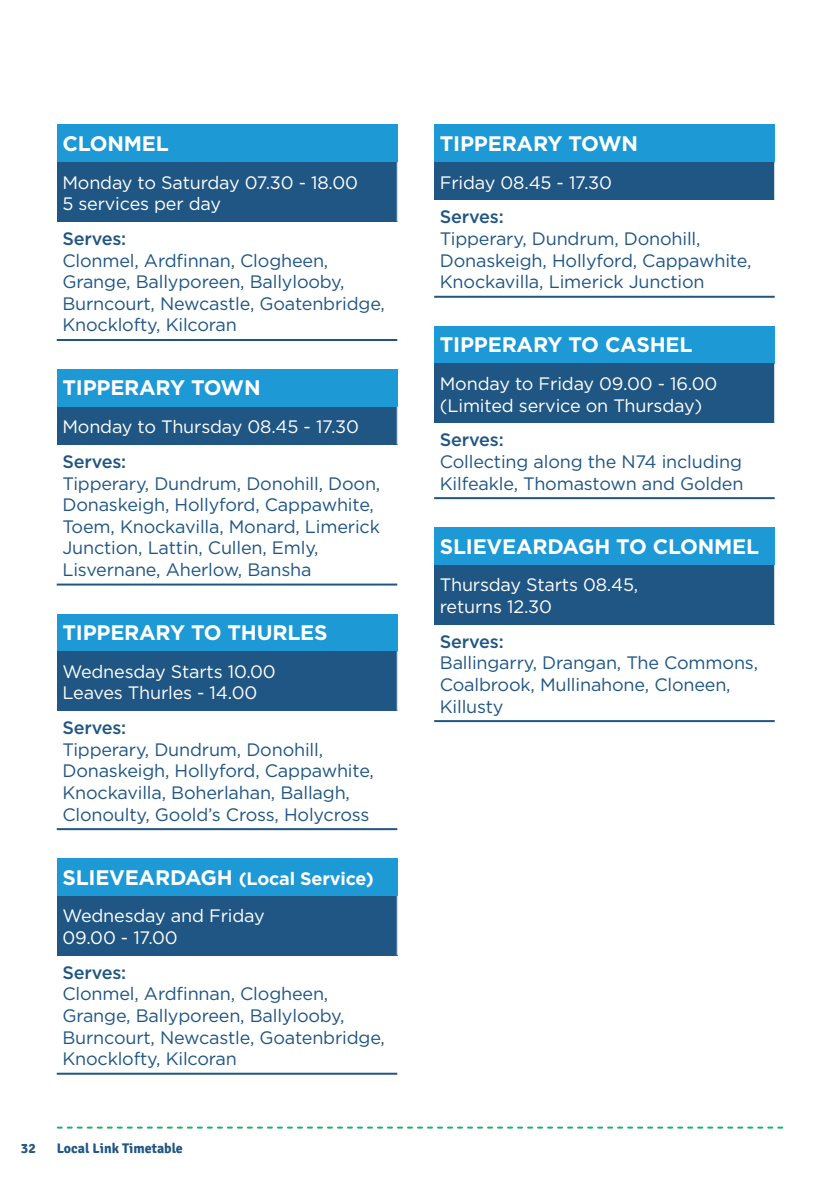
<style>
.page{position:relative;width:840px;height:1191px;background:#fff}
.page>*{position:absolute;margin:0;border:0;box-sizing:border-box;transform-origin:0 0}
.Table_Heading{font:700 21px "Gotham";letter-spacing:-.01em;color:#fff}
.Table_Text{font:18px/21.6px "Gotham";letter-spacing:-.01em;color:#205683}
.Table_Sub_Heading{font:18px/21.6px "Gotham";letter-spacing:-.01em;color:#fff}
.Table_Text-2{font:500 18px "Gotham";letter-spacing:-.01em;color:#205683}
.Table_Heading-2{font:700 18px "Gotham";letter-spacing:-.01em;color:#fff}
.Page_Footer_Left{font:700 14px "Signika";color:#205683}
.Page_Number{font:700 14px "Signika";color:#205683}
.s1{font-size:21px}
</style>
<div class="page">
<div style="left:57px;top:125px;width:340px;height:37px;background:#1d99d6"></div>
<div style="left:57px;top:162px;width:340px;height:59px;background:#205683"></div>
<hr style="left:396px;top:162px;width:1px;height:59px;background:#fff">
<hr style="left:57px;top:339px;width:340px;height:2px;background:#205683">
<div style="left:57px;top:369px;width:340px;height:38px;background:#1d99d6"></div>
<div style="left:57px;top:407px;width:340px;height:37px;background:#205683"></div>
<hr style="left:396px;top:407px;width:1px;height:37px;background:#fff">
<hr style="left:57px;top:583px;width:340px;height:2px;background:#205683">
<div style="left:57px;top:614px;width:340px;height:37px;background:#1d99d6"></div>
<div style="left:57px;top:651px;width:340px;height:59px;background:#205683"></div>
<hr style="left:396px;top:651px;width:1px;height:59px;background:#fff">
<hr style="left:57px;top:828px;width:340px;height:2px;background:#205683">
<div style="left:57px;top:858px;width:340px;height:38px;background:#1d99d6"></div>
<div style="left:57px;top:896px;width:340px;height:59px;background:#205683"></div>
<hr style="left:396px;top:896px;width:1px;height:59px;background:#fff">
<hr style="left:57px;top:1072px;width:340px;height:2px;background:#205683">
<div style="left:434px;top:125px;width:340px;height:37px;background:#1d99d6"></div>
<div style="left:434px;top:162px;width:340px;height:38px;background:#205683"></div>
<hr style="left:773px;top:162px;width:1px;height:38px;background:#fff">
<hr style="left:434px;top:296px;width:340px;height:2px;background:#205683">
<div style="left:434px;top:326px;width:340px;height:37px;background:#1d99d6"></div>
<div style="left:434px;top:363px;width:340px;height:60px;background:#205683"></div>
<hr style="left:773px;top:363px;width:1px;height:60px;background:#fff">
<hr style="left:434px;top:497px;width:340px;height:2px;background:#205683">
<div style="left:434px;top:527px;width:340px;height:38px;background:#1d99d6"></div>
<div style="left:434px;top:565px;width:340px;height:59px;background:#205683"></div>
<hr style="left:773px;top:565px;width:1px;height:59px;background:#fff">
<hr style="left:434px;top:720px;width:340px;height:2px;background:#205683">
<svg style="left:58px;top:1126px;width:723px;height:2px"></svg>
<p class="Table_Heading" style="left:62px;top:131px;width:108px">CLONMEL</p>
<p class="Table_Sub_Heading" style="left:62px;top:171px;width:297px">Monday to Saturday 07.30 - 18.00</p>
<p class="Table_Sub_Heading" style="left:62px;top:193px;width:160px">5 services per day</p>
<p class="Table_Text-2" style="left:62px;top:228px;width:65px">Serves:</p>
<p class="Table_Text" style="left:62px;top:249px;width:324px">Clonmel, Ardfinnan, Clogheen,<br>Grange, Ballyporeen, Ballylooby,<br>Burncourt, Newcastle, Goatenbridge,<br>Knocklofty, Kilcoran</p>
<p class="Table_Heading" style="left:62px;top:376px;width:199px">TIPPERARY TOWN</p>
<p class="Table_Sub_Heading" style="left:62px;top:415px;width:298px">Monday to Thursday 08.45 - 17.30</p>
<p class="Table_Text-2" style="left:62px;top:451px;width:65px">Serves:</p>
<p class="Table_Text" style="left:62px;top:472px;width:319px">Tipperary, Dundrum, Donohill, Doon, Donaskeigh, Hollyford, Cappawhite, Toem, Knockavilla, Monard, Limerick Junction, Lattin, Cullen, Emly, Lisvernane, Aherlow, Bansha</p>
<p class="Table_Heading" style="left:62px;top:620px;width:266px">TIPPERARY TO THURLES</p>
<p class="Table_Sub_Heading" style="left:62px;top:660px;width:215px">Wednesday Starts 10.00<br>Leaves Thurles - 14.00</p>
<p class="Table_Text-2" style="left:62px;top:717px;width:65px">Serves:</p>
<p class="Table_Text" style="left:62px;top:738px;width:313px">Tipperary, Dundrum, Donohill, Donaskeigh, Hollyford, Cappawhite, Knockavilla, Boherlahan, Ballagh, Clonoulty, Goold’s Cross, Holycross</p>
<p class="Table_Heading-2" style="left:62px;top:867px;width:313px"><span class="s1">SLIEVEARDAGH</span> (Local Service)</p>
<p class="Table_Sub_Heading" style="left:62px;top:904px;width:204px">Wednesday and Friday<br>09.00 - 17.00</p>
<p class="Table_Text-2" style="left:62px;top:962px;width:65px">Serves:</p>
<p class="Table_Text" style="left:62px;top:983px;width:324px">Clonmel, Ardfinnan, Clogheen,<br>Grange, Ballyporeen, Ballylooby,<br>Burncourt, Newcastle, Goatenbridge,<br>Knocklofty, Kilcoran</p>
<p class="Page_Number" style="left:21px;top:1140px;width:16px">32</p>
<p class="Page_Footer_Left" style="left:57px;top:1140px;width:128px">Local Link Timetable</p>
<p class="Table_Heading" style="left:439px;top:131px;width:199px">TIPPERARY TOWN</p>
<p class="Table_Sub_Heading" style="left:439px;top:171px;width:174px">Friday 08.45 - 17.30</p>
<p class="Table_Text-2" style="left:439px;top:207px;width:65px">Serves:</p>
<p class="Table_Text" style="left:439px;top:227px;width:313px">Tipperary, Dundrum, Donohill,<br>Donaskeigh, Hollyford, Cappawhite,<br>Knockavilla, Limerick Junction</p>
<p class="Table_Heading" style="left:439px;top:332px;width:254px">TIPPERARY TO CASHEL</p>
<p class="Table_Sub_Heading" style="left:439px;top:372px;width:279px">Monday to Friday 09.00 - 16.00</p>
<p class="Table_Sub_Heading" style="left:439px;top:394px;width:264px">(Limited service on Thursday)</p>
<p class="Table_Text-2" style="left:439px;top:430px;width:65px">Serves:</p>
<p class="Table_Text" style="left:439px;top:450px;width:305px">Collecting along the N74 including<br>Kilfeakle, Thomastown and Golden</p>
<p class="Table_Heading" style="left:439px;top:534px;width:320px">SLIEVEARDAGH TO CLONMEL</p>
<p class="Table_Sub_Heading" style="left:439px;top:574px;width:200px">Thursday Starts 08.45, returns 12.30</p>
<p class="Table_Text-2" style="left:439px;top:631px;width:65px">Serves:</p>
<p class="Table_Text" style="left:439px;top:652px;width:319px">Ballingarry, Drangan, The Commons,<br>Coalbrook, Mullinahone, Cloneen,<br>Killusty</p>
</div>
